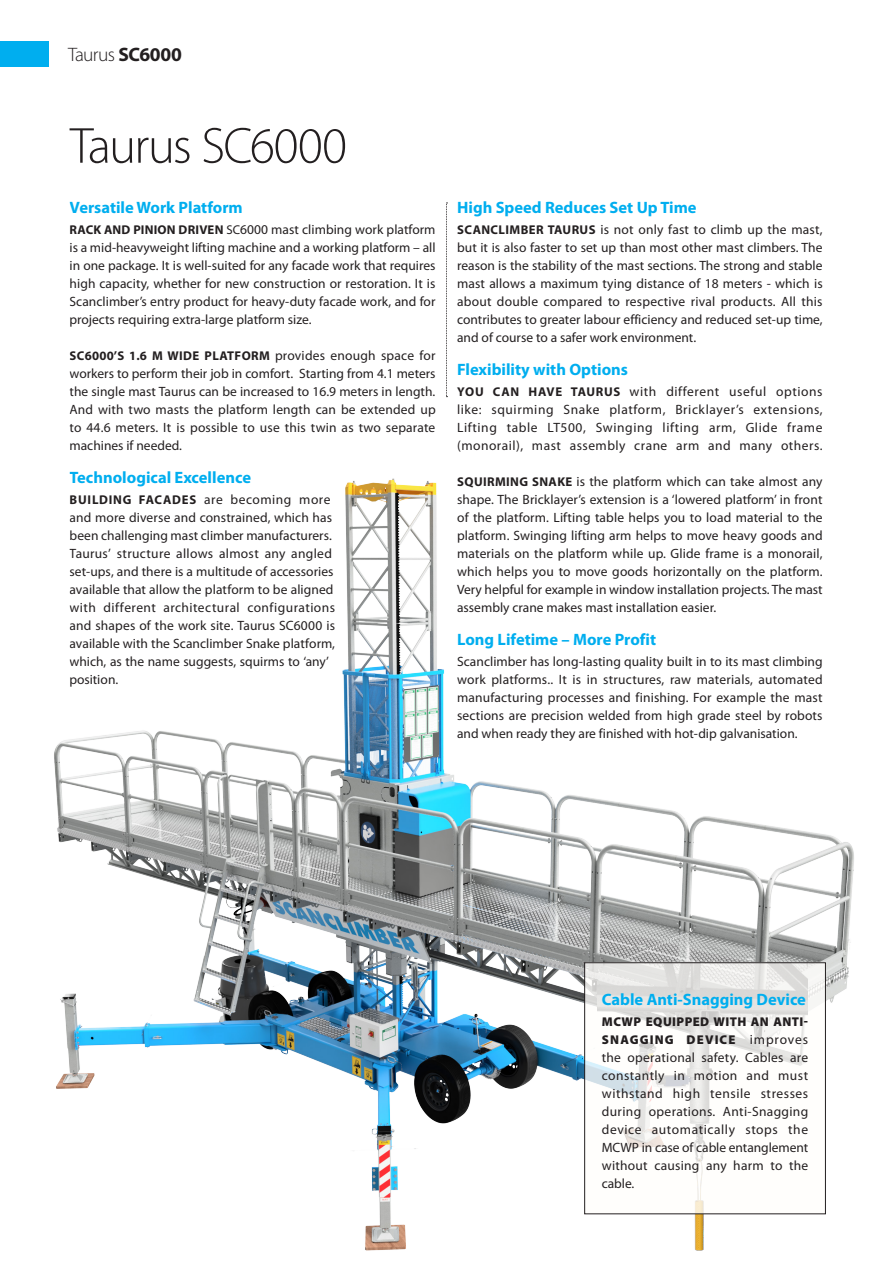
<style>
.page{position:relative;width:893px;height:1263px;background:#fff}
.page>*{position:absolute;margin:0;border:0;box-sizing:border-box;transform-origin:0 0}
.SC_Pikkuots{font:300 51px "Myriad Pro";letter-spacing:-.035em;color:#231f20}
.SC_Pikkuots-2{font:300 19.5px "Myriad Pro";letter-spacing:-.035em;color:#231f20}
.SC_VO{font:700 16.5px "Myriad Pro";color:#00aeef}
.SC_LEIPIS_EKAT{font:13.5px/18px "Myriad Pro";letter-spacing:.005em;color:#231f20;text-align:justify}
.SC_LEIPIS_EKAT-2{font:700 12.75px "Myriad Pro";letter-spacing:.035em;color:#231f20}
.SC_LEIPIS_EKAT-3{font:900 12.75px/18px "Myriad Pro";letter-spacing:.03em;color:#231f20}
.SC_LEIPIS_EKAT-4{font:700 12.75px "Myriad Pro";letter-spacing:.065em;color:#231f20}
.s1{font-weight:700}
.s2{font-weight:700;font-size:12.75px}
.s3{font-size:12.75px}
.s4{font-weight:400;font-size:13.5px}
</style>
<div class="page">
<div style="left:0;top:41px;width:49px;height:26px;background:#00aeef"></div>
<svg style="left:446px;top:203px;width:1px;height:194px"></svg>
<img style="left:54px;top:478px;width:800px;height:773px">
<img style="left:598px;top:1214px;width:210px;height:37px">
<svg style="left:586px;top:964px;width:238px;height:248px"></svg>
<div style="left:584px;top:962px;width:242px;height:252px;border:1px solid #231f20"></div>
<p class="SC_Pikkuots-2" style="left:68px;top:43px;width:115px">Taurus <span class="s1">SC6000</span></p>
<p class="SC_Pikkuots" style="left:70px;top:115px;width:279px">Taurus SC6000</p>
<p class="SC_VO" style="left:70px;top:197px;width:175px">Versatile Work Platform</p>
<p class="SC_LEIPIS_EKAT" style="left:70px;top:220px;width:368px"><span class="s2">RACK AND PINION DRIVEN</span> <span class="s3">SC</span>6000 mast climbing work platform is a mid-heavyweight lifting machine and a working platform – all in one package. It is well-suited for any facade work that requires high capacity, whether for new construction or restoration. It is Scanclimber’s entry product for heavy-duty facade work, and for projects requiring extra-large platform size.</p>
<p class="SC_LEIPIS_EKAT-2" style="left:70px;top:347px;width:367px">SC6000’S 1.6 M WIDE PLATFORM <span class="s4">provides enough space for</span></p>
<p class="SC_LEIPIS_EKAT" style="left:70px;top:364px;width:368px">workers to perform their job in comfort. Starting from 4.1 meters the single mast Taurus can be increased to 16.9 meters in length.<br>And with two masts the platform length can be extended up to 44.6 meters. It is possible to use this twin as two separate machines if needed.</p>
<p class="SC_VO" style="left:70px;top:467px;width:183px">Technological Excellence</p>
<p class="SC_LEIPIS_EKAT-4" style="left:70px;top:491px;width:262px">BUILDING FACADES <span class="s4">are becoming more</span></p>
<p class="SC_LEIPIS_EKAT" style="left:70px;top:508px;width:267px;text-align:left">and more diverse and constrained, which has been challenging mast climber manufacturers.<br>Taurus’ structure allows almost any angled set-ups, and there is a multitude of accessories available that allow the platform to be aligned with different architectural configurations and shapes of the work site. Taurus SC6000 is available with the Scanclimber Snake platform, which, as the name suggests, squirms to ‘any’ position.</p>
<p class="SC_VO" style="left:457px;top:197px;width:241px">High Speed Reduces Set Up Time</p>
<p class="SC_LEIPIS_EKAT" style="left:457px;top:220px;width:367px"><span class="s2">SCANCLIMBER TAURUS</span> is not only fast to climb up the mast, but it is also faster to set up than most other mast climbers. The reason is the stability of the mast sections. The strong and stable mast allows a maximum tying distance of 18 meters - which is about double compared to respective rival products. All this contributes to greater labour efficiency and reduced set-up time, and of course to a safer work environment.</p>
<p class="SC_VO" style="left:457px;top:359px;width:172px">Flexibility with Options</p>
<p class="SC_LEIPIS_EKAT" style="left:457px;top:382px;width:367px"><span class="s2">YOU CAN HAVE TAURUS</span> with different useful options like: squirming Snake platform, Bricklayer’s extensions, Lifting table LT500, Swinging lifting arm, Glide frame (monorail), mast assembly crane arm and many others.</p>
<p class="SC_LEIPIS_EKAT" style="left:457px;top:472px;width:367px"><span class="s2">SQUIRMING SNAKE</span> is the platform which can take almost any shape. The Bricklayer’s extension is a ‘lowered platform’ in front of the platform. Lifting table helps you to load material to the platform. Swinging lifting arm helps to move heavy goods and materials on the platform while up. Glide frame is a monorail, which helps you to move goods horizontally on the platform.<br>Very helpful for example in window installation projects. The mast assembly crane makes mast installation easier.</p>
<p class="SC_VO" style="left:457px;top:629px;width:200px">Long Lifetime – More Profit</p>
<p class="SC_LEIPIS_EKAT" style="left:457px;top:652px;width:367px">Scanclimber has long-lasting quality built in to its mast climbing work platforms.. It is in structures, raw materials, automated manufacturing processes and finishing. For example the mast sections are precision welded from high grade steel by robots and when ready they are finished with hot-dip galvanisation.</p>
<p class="SC_VO" style="left:602px;top:989px;width:206px">Cable Anti-Snagging Device</p>
<p class="SC_LEIPIS_EKAT-3" style="left:602px;top:1012px;width:208px">MCWP EQUIPPED WITH AN ANTI-<br>SNAGGING DEVICE <span class="s4">improves</span></p>
<p class="SC_LEIPIS_EKAT" style="left:602px;top:1048px;width:208px">the operational safety. Cables are constantly in motion and must withstand high tensile stresses during operations. Anti-Snagging device automatically stops the MCWP in case of cable entanglement without causing any harm to the cable.</p>
</div>
